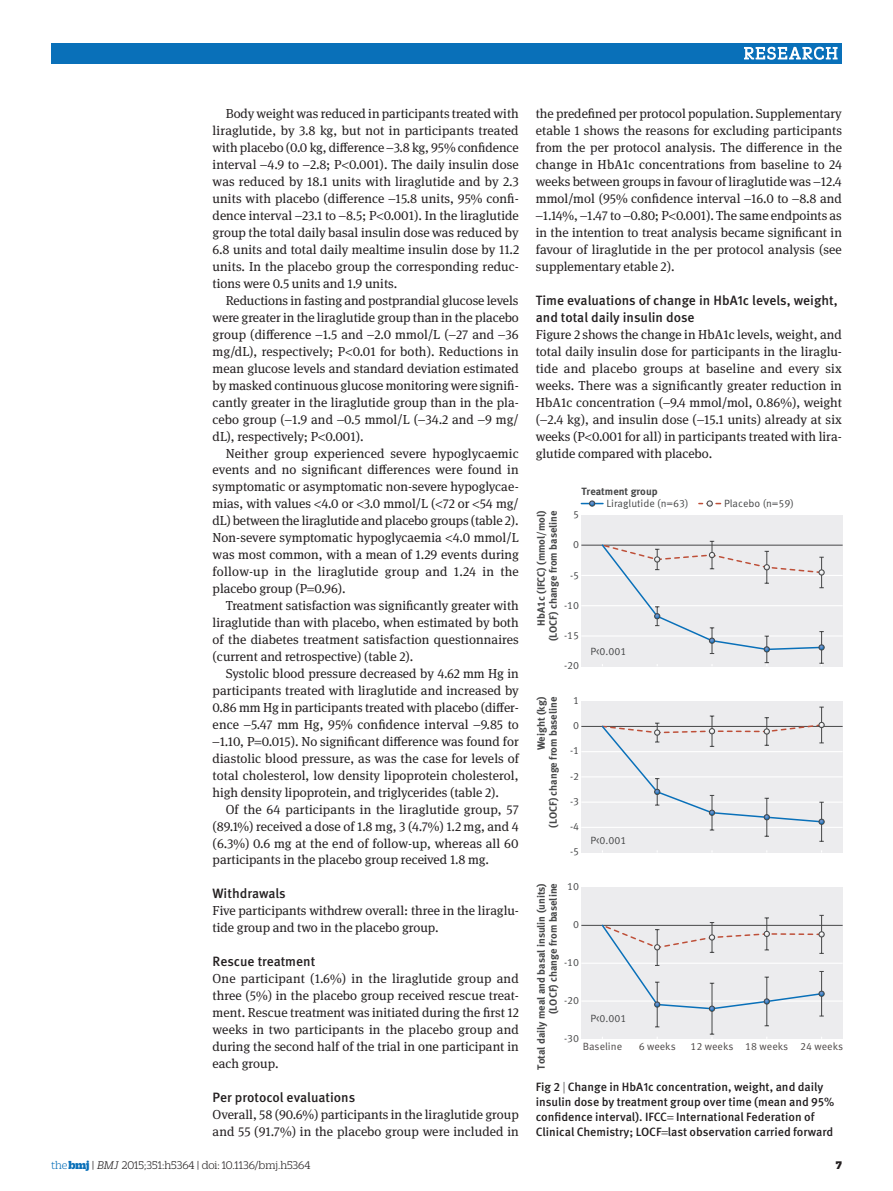
<style>
.page{position:relative;width:893px;height:1191px;background:#fff}
.page>*{position:absolute;margin:0;border:0;box-sizing:border-box;transform-origin:0 0}
.t1{font:500 13.5px/17px "Meta Pro";color:#231f20}
.t2{font:13.05px/17px "Meta Serif Pro";color:#231f20;text-align:justify}
.t3{font:500 12px/15px "Meta Pro";color:#231f20}
.t4{font:300 12px "Duplicate Slab";color:#231f20}
.t5{font:900 12px "Duplicate Slab";color:#231f20}
.t6{font:700 10.5px/12px "Meta Pro";color:#464748;text-align:right}
.t7{font:10.5px "Meta Pro Normal";color:#464748}
.t8{font:10.5px "Meta Pro Normal";color:#4c4746}
.s1{font-weight:300}
.s2{color:#0970b9}
.s3{font-weight:900;color:#0970b9}
.s4{font-style:italic}
</style>
<div class="page">
<div style="left:51px;top:43px;width:791px;height:21px;background:#0970b9"></div>
<svg style="left:744px;top:46px;width:94px;height:14px"></svg>
<div style="left:581px;top:515px;width:262px;height:151px;background:#ececee"></div>
<hr style="left:581px;top:545px;width:262px;height:1px;background:#464748">
<hr style="left:581px;top:575px;width:262px;height:1px;background:#fff">
<hr style="left:581px;top:605px;width:262px;height:1px;background:#fff">
<hr style="left:581px;top:635px;width:262px;height:1px;background:#fff">
<svg style="left:581px;top:500px;width:22px;height:6px"></svg>
<svg style="left:699px;top:500px;width:21px;height:6px"></svg>
<svg style="left:600px;top:540px;width:225px;height:126px"></svg>
<div style="left:581px;top:701px;width:262px;height:151px;background:#ececee"></div>
<hr style="left:581px;top:726px;width:262px;height:1px;background:#464748">
<hr style="left:581px;top:751px;width:262px;height:1px;background:#fff">
<hr style="left:581px;top:776px;width:262px;height:1px;background:#fff">
<hr style="left:581px;top:801px;width:262px;height:1px;background:#fff">
<hr style="left:581px;top:826px;width:262px;height:2px;background:#fff">
<hr style="left:821px;top:707px;width:1px;height:36px;background:#464748">
<svg style="left:600px;top:715px;width:225px;height:127px"></svg>
<div style="left:581px;top:887px;width:262px;height:152px;background:#ececee"></div>
<hr style="left:581px;top:925px;width:262px;height:1px;background:#464748">
<hr style="left:581px;top:962px;width:262px;height:1px;background:#fff">
<hr style="left:581px;top:1000px;width:262px;height:1px;background:#fff">
<svg style="left:600px;top:915px;width:225px;height:124px"></svg>
<p class="t2" style="left:213px;top:105px;width:308px;text-indent:13px">Body weight was reduced in participants treated with liraglutide, by 3.8 kg, but not in participants treated with placebo (0.0 kg, difference −3.8 kg, 95% confidence interval −4.9 to −2.8; P 0.001). The daily insulin dose was reduced by 18.1 units with liraglutide and by 2.3 units with placebo (difference −15.8 units, 95% confi&shy;dence interval −23.1 to −8.5; P 0.001). In the liraglutide group the total daily basal insulin dose was reduced by 6.8 units and total daily mealtime insulin dose by 11.2 units. In the placebo group the corresponding reduc&shy;tions were 0.5 units and 1.9 units.</p>
<p class="t2" style="left:213px;top:291px;width:308px;text-indent:13px">Reductions in fasting and postprandial glucose levels were greater in the liraglutide group than in the placebo group (difference −1.5 and −2.0 mmol/L (−27 and −36 mg/dL), respectively; P 0.01 for both). Reductions in mean glucose levels and standard deviation estimated by masked continuous glucose monitoring were signifi&shy;cantly greater in the liraglutide group than in the pla&shy;cebo group (−1.9 and −0.5 mmol/L (−34.2 and −9 mg/ dL), respectively; P 0.001).</p>
<p class="t2" style="left:213px;top:444px;width:308px;text-indent:13px">Neither group experienced severe hypoglycaemic events and no significant differences were found in symptomatic or asymptomatic non-severe hypoglycae&shy;mias, with values 4.0 or 3.0 mmol/L ( 72 or 54 mg/ dL) between the liraglutide and placebo groups (table 2).<br>Non-severe symptomatic hypoglycaemia 4.0 mmol/L was most common, with a mean of 1.29 events during follow-up in the liraglutide group and 1.24 in the placebo group (P 0.96).</p>
<p class="t2" style="left:213px;top:596px;width:308px;text-indent:13px">Treatment satisfaction was significantly greater with liraglutide than with placebo, when estimated by both of the diabetes treatment satisfaction questionnaires (current and retrospective) (table 2).</p>
<p class="t2" style="left:213px;top:664px;width:308px;text-indent:13px">Systolic blood pressure decreased by 4.62 mm Hg in participants treated with liraglutide and increased by 0.86 mm Hg in participants treated with placebo (differ&shy;ence −5.47 mm Hg, 95% confidence interval −9.85 to −1.10, P 0.015). No significant difference was found for diastolic blood pressure, as was the case for levels of total cholesterol, low density lipoprotein cholesterol, high density lipoprotein, and triglycerides (table 2).</p>
<p class="t2" style="left:213px;top:800px;width:308px;text-indent:13px">Of the 64 participants in the liraglutide group, 57 (89.1%) received a dose of 1.8 mg, 3 (4.7%) 1.2 mg, and 4 (6.3%) 0.6 mg at the end of follow-up, whereas all 60 participants in the placebo group received 1.8 mg.</p>
<p class="t1" style="left:213px;top:884px;width:75px">Withdrawals</p>
<p class="t2" style="left:213px;top:901px;width:308px">Five participants withdrew overall: three in the liraglu&shy;tide group and two in the placebo group.</p>
<p class="t1" style="left:213px;top:952px;width:104px">Rescue treatment</p>
<p class="t2" style="left:213px;top:969px;width:308px">One participant (1.6%) in the liraglutide group and three (5%) in the placebo group received rescue treat&shy;ment. Rescue treatment was initiated during the first 12 weeks in two participants in the placebo group and during the second half of the trial in one participant in each group.</p>
<p class="t1" style="left:213px;top:1087px;width:144px">Per protocol evaluations</p>
<p class="t2" style="left:213px;top:1105px;width:308px">Overall, 58 (90.6%) participants in the liraglutide group and 55 (91.7%) in the placebo group were included in</p>
<p class="t2" style="left:536px;top:105px;width:308px">the predefined per protocol population. Supplementary etable 1 shows the reasons for excluding participants from the per protocol analysis. The difference in the change in HbA1c concentrations from baseline to 24 weeks between groups in favour of liraglutide was −12.4 mmol/mol (95% confidence interval −16.0 to −8.8 and −1.14%, −1.47 to −0.80; P 0.001). The same endpoints as in the intention to treat analysis became significant in favour of liraglutide in the per protocol analysis (see supplementary etable 2).</p>
<p class="t1" style="left:536px;top:291px;width:304px">Time evaluations of change in H bA1c levels, weight, and total daily insulin dose</p>
<p class="t2" style="left:536px;top:325px;width:308px">Figure 2 shows the change in HbA1c levels, weight, and total daily insulin dose for participants in the liraglu&shy;tide and placebo groups at baseline and every six weeks. There was a significantly greater reduction in HbA1c concentration (−9.4 mmol/mol, 0.86%), weight (−2.4 kg), and insulin dose (−15.1 units) already at six weeks (P 0.001 for all) in participants treated with lira&shy;glutide compared with placebo.</p>
<p class="t6" style="left:581px;top:485px;width:78px">Treatment group</p>
<p class="t7" style="left:606px;top:496px;width:84px">Liraglutide (n=63)</p>
<p class="t7" style="left:724px;top:496px;width:71px">Placebo (n=59)</p>
<p class="t6" style="left:534px;top:641px;width:132px;rotate:-90deg">HbA1c (IFCC) (mmol/mol) (LOCF) change from baseline</p>
<p class="t7" style="left:573px;top:506px;width:7px">5</p>
<p class="t7" style="left:573px;top:537px;width:7px">0</p>
<p class="t7" style="left:570px;top:567px;width:11px">-5</p>
<p class="t7" style="left:564px;top:597px;width:17px">-10</p>
<p class="t7" style="left:564px;top:627px;width:17px">-15</p>
<p class="t7" style="left:564px;top:658px;width:17px">-20</p>
<p class="t6" style="left:534px;top:827px;width:132px;rotate:-90deg">Weight (kg)<br>(LOCF) change from baseline</p>
<p class="t7" style="left:573px;top:693px;width:7px">1</p>
<p class="t7" style="left:573px;top:717px;width:7px">0</p>
<p class="t7" style="left:570px;top:742px;width:11px">-1</p>
<p class="t7" style="left:570px;top:768px;width:11px">-2</p>
<p class="t7" style="left:570px;top:793px;width:11px">-3</p>
<p class="t7" style="left:570px;top:818px;width:11px">-4</p>
<p class="t7" style="left:570px;top:843px;width:11px">-5</p>
<p class="t7" style="left:590px;top:643px;width:38px">P&lt;0.001</p>
<p class="t7" style="left:590px;top:832px;width:38px">P&lt;0.001</p>
<p class="t7" style="left:567px;top:879px;width:13px">10</p>
<p class="t6" style="left:534px;top:1069px;width:188px;rotate:-90deg">Total daily meal and basal insulin (units) (LOCF) change from baseline</p>
<p class="t7" style="left:573px;top:916px;width:7px">0</p>
<p class="t7" style="left:564px;top:954px;width:17px">-10</p>
<p class="t7" style="left:564px;top:992px;width:17px">-20</p>
<p class="t7" style="left:590px;top:1010px;width:38px">P&lt;0.001</p>
<p class="t7" style="left:564px;top:1030px;width:17px">-30</p>
<p class="t8" style="left:583px;top:1038px;width:41px">Baseline</p>
<p class="t8" style="left:639px;top:1038px;width:39px">6 weeks</p>
<p class="t8" style="left:690px;top:1038px;width:154px">12 weeks 18 weeks 24 weeks</p>
<p class="t3" style="left:536px;top:1078px;width:300px">Fig 2 <span class="s1">|</span> Change in H bA1c concentration, weight, and daily insulin dose by treatment group over time (mean and 95% confidence interval). I FCC I nternational Federation of Clinical Chemistry; LOCF last observation carried forward</p>
<p class="t4" style="left:51px;top:1158px;width:190px"><span class="s2">the</span> <span class="s3">bmj</span> | <span class="s4">BMJ</span> 2015;351:h5364 | doi: 10.1136</p>
<p class="t4" style="left:255px;top:1158px;width:39px">/bmj.h5364</p>
<p class="t5" style="left:836px;top:1157px;width:8px">7</p>
</div>
